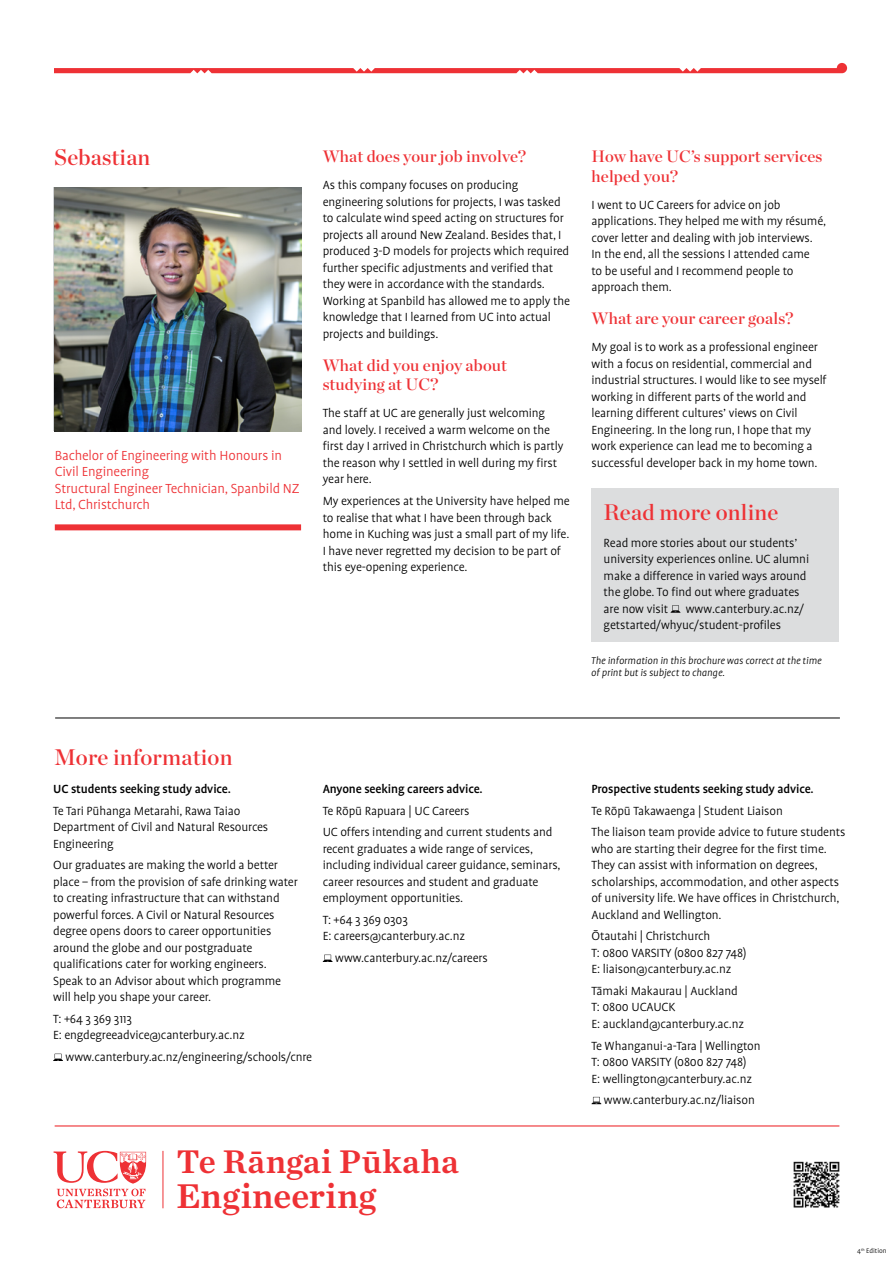
<style>
.page{position:relative;width:893px;height:1263px;background:#fff}
.page>*{position:absolute;margin:0;border:0;box-sizing:border-box;transform-origin:0 0}
.t1{font:36px "Chronicle Text G2 Semi";color:#ee3135}
.t2{font:34.35px "Chronicle Text G2 Semi";letter-spacing:.02em;color:#ee3135}
.t3{font:22.5px "Chronicle Display Semi";letter-spacing:.01em;color:#ee3135}
.t4{font:16.5px/19.5px "Chronicle Display Semi";letter-spacing:.01em;color:#ee3135}
.t5{font:300 15px/16.5px "Profile Pro";letter-spacing:-.01em;color:#ee3135}
.t6{font:300 13.5px/16.5px "Profile Pro";letter-spacing:-.01em;color:#000}
.t7{font:500 13.5px "Profile Pro";letter-spacing:-.01em;color:#000}
.t8{font:italic 300 11.25px/12px "Profile Pro";color:#000}
.t9{font:300 7.5px "Profile Pro";color:#000}
</style>
<div class="page">
<svg style="left:53px;top:1054px;width:10px;height:7px"></svg>
<svg style="left:323px;top:955px;width:10px;height:7px"></svg>
<svg style="left:591px;top:1097px;width:10px;height:7px"></svg>
<div style="left:591px;top:489px;width:247px;height:153px;background:#dcddde"></div>
<svg style="left:671px;top:605px;width:9px;height:8px"></svg>
<hr style="left:55px;top:718px;width:785px;height:1px;background:#000">
<div style="left:55px;top:524px;width:246px;height:6px;background:#ee3135"></div>
<img style="left:54px;top:187px;width:247px;height:244px">
<hr style="left:162px;top:1151px;width:1px;height:57px;background:#ee3135">
<svg style="left:54px;top:1151px;width:92px;height:57px"></svg>
<hr style="left:55px;top:1125px;width:784px;height:1px;background:#ee3135">
<svg style="left:54px;top:63px;width:793px;height:10px"></svg>
<img style="left:793px;top:1161px;width:47px;height:47px">
<h3 class="t3" style="left:54px;top:139px;width:98px">Sebastian</h3>
<p class="t4" style="left:323px;top:145px;width:205px">What does your job involve?</p>
<p class="t6" style="left:323px;top:177px;width:249px">As this company focuses on producing engineering solutions for projects, I was tasked to calculate wind speed acting on structures for projects all around New Zealand. Besides that, I produced 3-D models for projects which required further specific adjustments and verified that they were in accordance with the standards.<br>Working at Spanbild has allowed me to apply the knowledge that I learned from UC into actual projects and buildings.</p>
<p class="t4" style="left:323px;top:354px;width:186px">What did you enjoy about studying at UC?</p>
<p class="t6" style="left:323px;top:406px;width:242px">The staff at UC are generally just welcoming and lovely. I received a warm welcome on the first day I arrived in Christchurch which is partly the reason why I settled in well during my first year here.</p>
<p class="t6" style="left:323px;top:493px;width:249px">My experiences at the University have helped me to realise that what I have been through back home in Kuching was just a small part of my life.<br>I have never regretted my decision to be part of this eye-opening experience.</p>
<p class="t5" style="left:55px;top:448px;width:246px">Bachelor of Engineering with Honours in<br>Civil Engineering<br>Structural Engineer Technician, Spanbild NZ<br>Ltd, Christchurch</p>
<p class="t4" style="left:591px;top:145px;width:232px">How have UC’s support services helped you?</p>
<p class="t6" style="left:591px;top:197px;width:236px">I went to UC Careers for advice on job applications. They helped me with my résumé, cover letter and dealing with job interviews.<br>In the end, all the sessions I attended came<br>to be useful and I recommend people to approach them.</p>
<p class="t4" style="left:591px;top:308px;width:203px">What are your career goals?</p>
<p class="t6" style="left:591px;top:340px;width:237px">My goal is to work as a professional engineer with a focus on residential, commercial and industrial structures. I would like to see myself working in different parts of the world and learning different cultures’ views on Civil Engineering. In the long run, I hope that my work experience can lead me to becoming a successful developer back in my home town.</p>
<h3 class="t3" style="left:604px;top:494px;width:176px">Read more online</h3>
<p class="t6" style="left:604px;top:535px;width:207px">Read more stories about our students’ university experiences online. UC alumni make a difference in varied ways around the globe. To find out where graduates are now visit</p>
<p class="t6" style="left:604px;top:601px;width:202px;text-indent:82px">www.canterbury.ac.nz/ getstarted/whyuc/student-profiles</p>
<p class="t8" style="left:591px;top:655px;width:232px">The information in this brochure was correct at the time of print but is subject to change.</p>
<h3 class="t3" style="left:54px;top:739px;width:180px">More information</h3>
<p class="t7" style="left:53px;top:781px;width:179px">UC students seeking study advice.</p>
<p class="t6" style="left:53px;top:803px;width:217px">Te Tari Pūhanga Metarahi, Rawa Taiao<br>Department of Civil and Natural Resources<br>Engineering</p>
<p class="t6" style="left:53px;top:857px;width:246px">Our graduates are making the world a better place – from the provision of safe drinking water to creating infrastructure that can withstand powerful forces. A Civil or Natural Resources degree opens doors to career opportunities around the globe and our postgraduate qualifications cater for working engineers.<br>Speak to an Advisor about which programme will help you shape your career.</p>
<p class="t6" style="left:53px;top:1011px;width:193px">T: +64 3 369 3113<br>E: engdegreeadvice@canterbury.ac.nz</p>
<p class="t6" style="left:66px;top:1049px;width:248px">www.canterbury.ac.nz/engineering/schools/cnre</p>
<p class="t7" style="left:323px;top:781px;width:162px">Anyone seeking careers advice.</p>
<p class="t6" style="left:323px;top:800px;width:231px;line-height:21.6px">Te Rōpū Rapuara | UC Careers<br>UC offers intending and current students and</p>
<p class="t6" style="left:323px;top:841px;width:239px">recent graduates a wide range of services, including individual career guidance, seminars, career resources and student and graduate employment opportunities.</p>
<p class="t6" style="left:323px;top:912px;width:144px">T: +64 3 369 0303<br>E: careers@canterbury.ac.nz</p>
<p class="t6" style="left:335px;top:950px;width:154px">www.canterbury.ac.nz/careers</p>
<h2 class="t2" style="left:176px;top:1135px;width:284px">Te Rāngai Pūkaha</h2>
<h1 class="t1" style="left:176px;top:1168px;width:201px">Engineering</h1>
<p class="t7" style="left:591px;top:781px;width:224px">Prospective students seeking study advice.</p>
<p class="t6" style="left:591px;top:800px;width:255px;line-height:21.6px">Te Rōpū Takawaenga | Student Liaison<br>The liaison team provide advice to future students</p>
<p class="t6" style="left:591px;top:841px;width:250px">who are starting their degree for the first time.<br>They can assist with information on degrees, scholarships, accommodation, and other aspects of university life. We have offices in Christchurch, Auckland and Wellington.</p>
<p class="t6" style="left:591px;top:928px;width:157px">Ōtautahi | Christchurch<br>T: 0800 VARSITY (0800 827 748)<br>E: liaison@canterbury.ac.nz</p>
<p class="t6" style="left:591px;top:983px;width:154px">Tāmaki Makaurau | Auckland<br>T: 0800 UCAUCK<br>E: auckland@canterbury.ac.nz</p>
<p class="t6" style="left:591px;top:1038px;width:171px">Te Whanganui-a-Tara | Wellington<br>T: 0800 VARSITY (0800 827 748)<br>E: wellington@canterbury.ac.nz</p>
<p class="t6" style="left:604px;top:1092px;width:152px">www.canterbury.ac.nz/liaison</p>
<p class="t9" style="left:857px;top:1247px;width:31px">4<sup>th</sup> Edition</p>
</div>
